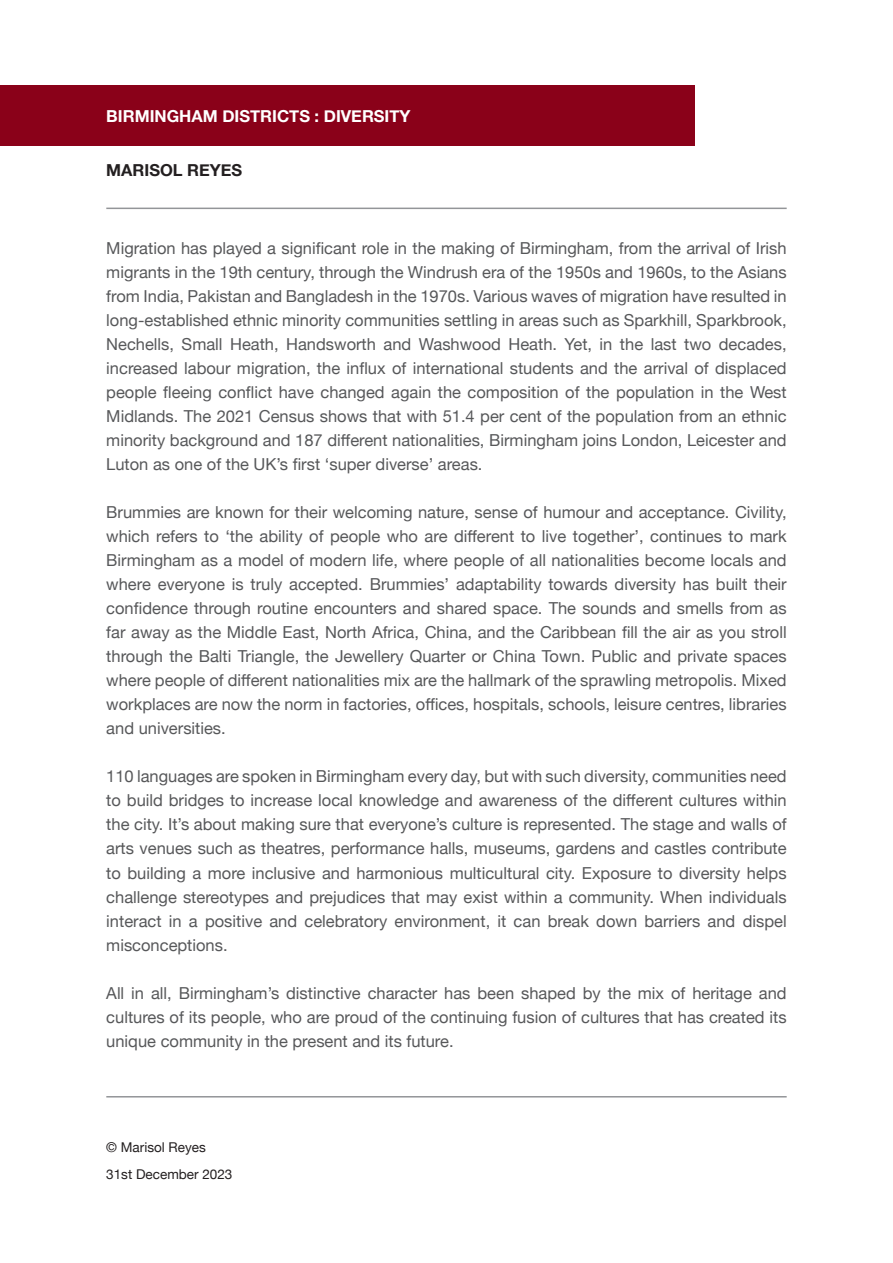
<style>
.page{position:relative;width:893px;height:1263px;background:#fff}
.page>*{position:absolute;margin:0;border:0;box-sizing:border-box;transform-origin:0 0}
.t1{font:16.5px/24px "Helvetica Neue";color:#57585a;text-align:justify}
.t2{font:700 16.5px "Helvetica Neue";color:#fff}
.t3{font:700 16.5px "Helvetica Neue";color:#231f20}
.t4{font:13.5px "Helvetica Neue";color:#231f20}
</style>
<div class="page">
<div style="left:0;top:85px;width:694px;height:60px;background:#8a0119"></div>
<hr style="left:106px;top:208px;width:681px;height:1px;background:#939598">
<hr style="left:106px;top:1096px;width:681px;height:1px;background:#939598">
<p class="t2" style="left:106px;top:104px;width:306px">BIRMINGHAM DISTRICTS : DIVERSITY</p>
<p class="t3" style="left:106px;top:158px;width:137px">MARISOL REYES</p>
<p class="t1" style="left:106px;top:237px;width:682px">Migration has played a significant role in the making of Birmingham, from the arrival of Irish migrants in the 19th century, through the Windrush era of the 1950s and 1960s, to the Asians from India, Pakistan and Bangladesh in the 1970s. Various waves of migration have resulted in long-established ethnic minority communities settling in areas such as Sparkhill, Sparkbrook, Nechells, Small Heath, Handsworth and Washwood Heath. Yet, in the last two decades, increased labour migration, the influx of international students and the arrival of displaced people fleeing conflict have changed again the composition of the population in the West Midlands. The 2021 Census shows that with 51.4 per cent of the population from an ethnic minority background and 187 different nationalities, Birmingham joins London, Leicester and Luton as one of the UK’s first ‘super diverse’ areas.</p>
<p class="t1" style="left:106px;top:501px;width:682px">Brummies are known for their welcoming nature, sense of humour and acceptance. Civility, which refers to ‘the ability of people who are different to live together’, continues to mark Birmingham as a model of modern life, where people of all nationalities become locals and where everyone is truly accepted. Brummies’ adaptability towards diversity has built their confidence through routine encounters and shared space. The sounds and smells from as far away as the Middle East, North Africa, China, and the Caribbean fill the air as you stroll through the Balti Triangle, the Jewellery Quarter or China Town. Public and private spaces where people of different nationalities mix are the hallmark of the sprawling metropolis. Mixed workplaces are now the norm in factories, offices, hospitals, schools, leisure centres, libraries and universities.</p>
<p class="t1" style="left:106px;top:765px;width:682px">110 languages are spoken in Birmingham every day, but with such diversity, communities need to build bridges to increase local knowledge and awareness of the different cultures within the city. It’s about making sure that everyone’s culture is represented. The stage and walls of arts venues such as theatres, performance halls, museums, gardens and castles contribute to building a more inclusive and harmonious multicultural city. Exposure to diversity helps challenge stereotypes and prejudices that may exist within a community. When individuals interact in a positive and celebratory environment, it can break down barriers and dispel misconceptions.</p>
<p class="t1" style="left:106px;top:981px;width:682px">All in all, Birmingham’s distinctive character has been shaped by the mix of heritage and cultures of its people, who are proud of the continuing fusion of cultures that has created its unique community in the present and its future.</p>
<p class="t4" style="left:106px;top:1137px;width:101px">© Marisol Reyes</p>
<p class="t4" style="left:106px;top:1164px;width:128px">31st December 2023</p>
</div>
